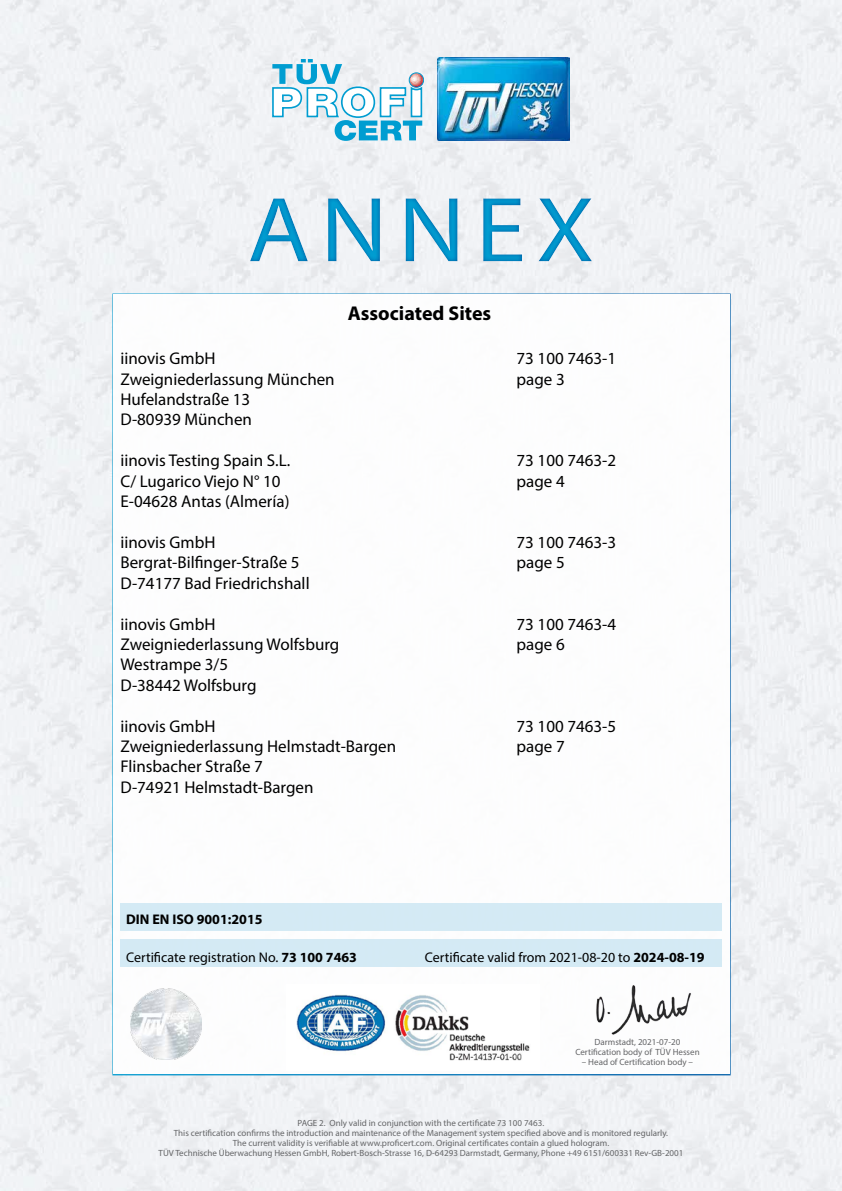
<style>
.page{position:relative;width:842px;height:1191px;background:#fff}
.page>*{position:absolute;margin:0;border:0;box-sizing:border-box;transform-origin:0 0}
.t1{font:93px "Myriad Pro";letter-spacing:.1em;color:#009dd1;scale:1.1 1}
.t2{font:700 20px "Myriad Pro";color:#000}
.t3{font:17px/20.4px "Myriad Pro";color:#000}
.t4{font:14px "Myriad Pro";color:#000}
.t5{font:700 14px "Myriad Pro";color:#000}
.t6{font:9px/10px "Myriad Pro";color:#646567;text-align:center}
.s1{font-weight:700}
</style>
<div class="page">
<img style="left:0;top:0;width:842px;height:1191px">
<img style="left:437px;top:57px;width:132px;height:83px">
<svg style="left:272px;top:59px;width:152px;height:82px"></svg>
<div style="left:112px;top:293px;width:619px;height:782px;background:#fff;border:2px solid #fff"></div>
<div style="left:120px;top:938px;width:602px;height:28px;background:#d0e8f4"></div>
<div style="left:121px;top:903px;width:601px;height:27px;background:#d0e8f4"></div>
<img style="left:296px;top:995px;width:234px;height:66px">
<img style="left:596px;top:985px;width:95px;height:50px">
<div style="left:0;top:172px;width:842px;height:114px;background:#0062ac;opacity:.75"></div>
<img style="left:130px;top:988px;width:71px;height:71px">
<h1 class="t1" style="left:247px;top:173px;width:317px">ANNEX</h1>
<h2 class="t2" style="left:348px;top:300px;width:145px">Associated Sites</h2>
<h3 class="t3" style="left:120px;top:348px;width:97px">iinovis GmbH</h3>
<h3 class="t3" style="left:517px;top:348px;width:101px">73 100 7463-1</h3>
<h3 class="t3" style="left:120px;top:368px;width:216px">Zweigniederlassung München</h3>
<h3 class="t3" style="left:517px;top:368px;width:50px">page 3</h3>
<h3 class="t3" style="left:120px;top:389px;width:133px">Hufelandstraße 13<br>D-80939 München</h3>
<h3 class="t3" style="left:120px;top:450px;width:171px">iinovis Testing Spain S.L.</h3>
<h3 class="t3" style="left:517px;top:450px;width:101px">73 100 7463-2</h3>
<h3 class="t3" style="left:120px;top:470px;width:161px">C/ Lugarico Viejo N° 10</h3>
<h3 class="t3" style="left:517px;top:470px;width:50px">page 4</h3>
<h3 class="t3" style="left:120px;top:491px;width:170px">E-04628 Antas (Almería)</h3>
<h3 class="t3" style="left:120px;top:532px;width:97px">iinovis GmbH</h3>
<h3 class="t3" style="left:517px;top:532px;width:101px">73 100 7463-3</h3>
<h3 class="t3" style="left:120px;top:552px;width:181px">Bergrat-Bilfinger-Straße 5</h3>
<h3 class="t3" style="left:517px;top:552px;width:50px">page 5</h3>
<h3 class="t3" style="left:120px;top:572px;width:191px">D-74177 Bad Friedrichshall</h3>
<h3 class="t3" style="left:120px;top:613px;width:97px">iinovis GmbH</h3>
<h3 class="t3" style="left:517px;top:613px;width:101px">73 100 7463-4</h3>
<h3 class="t3" style="left:120px;top:634px;width:220px">Zweigniederlassung Wolfsburg</h3>
<h3 class="t3" style="left:516px;top:634px;width:50px">page 6</h3>
<h3 class="t3" style="left:120px;top:654px;width:138px">Westrampe 3/5<br>D-38442 Wolfsburg</h3>
<h3 class="t3" style="left:120px;top:715px;width:97px">iinovis GmbH</h3>
<h3 class="t3" style="left:517px;top:715px;width:101px">73 100 7463-5</h3>
<h3 class="t3" style="left:120px;top:736px;width:277px">Zweigniederlassung Helmstadt-Bargen</h3>
<h3 class="t3" style="left:516px;top:736px;width:50px">page 7</h3>
<h3 class="t3" style="left:120px;top:756px;width:194px">Flinsbacher Straße 7<br>D-74921 Helmstadt-Bargen</h3>
<h3 class="t5" style="left:126px;top:910px;width:138px">DIN EN ISO 9001:2015</h3>
<h3 class="t4" style="left:126px;top:948px;width:232px">Certificate registration No. <span class="s1">73 100 7463</span></h3>
<h3 class="t4" style="left:425px;top:948px;width:281px">Certificate valid from 2021-08-20 to <span class="s1">2024-08-19</span></h3>
<p class="t6" style="left:575px;top:1037px;width:126px">Darmstadt, 2021-07-20<br>Certification body of TÜV Hessen</p>
<p class="t6" style="left:582px;top:1057px;width:113px">– Head of Certification body –</p>
<p class="t6" style="left:159px;top:1118px;width:526px">PAGE 2. Only valid in conjunction with the certificate 73 100 7463.<br>This certification confirms the introduction and maintenance of the Management system specified above and is monitored regularly.<br>The current validity is verifiable at www.proficert.com. Original certificates contain a glued hologram.<br>TÜV Technische Überwachung Hessen GmbH, Robert-Bosch-Strasse 16, D-64293 Darmstadt, Germany, Phone +49 6151/600331 Rev-GB-2001</p>
</div>
